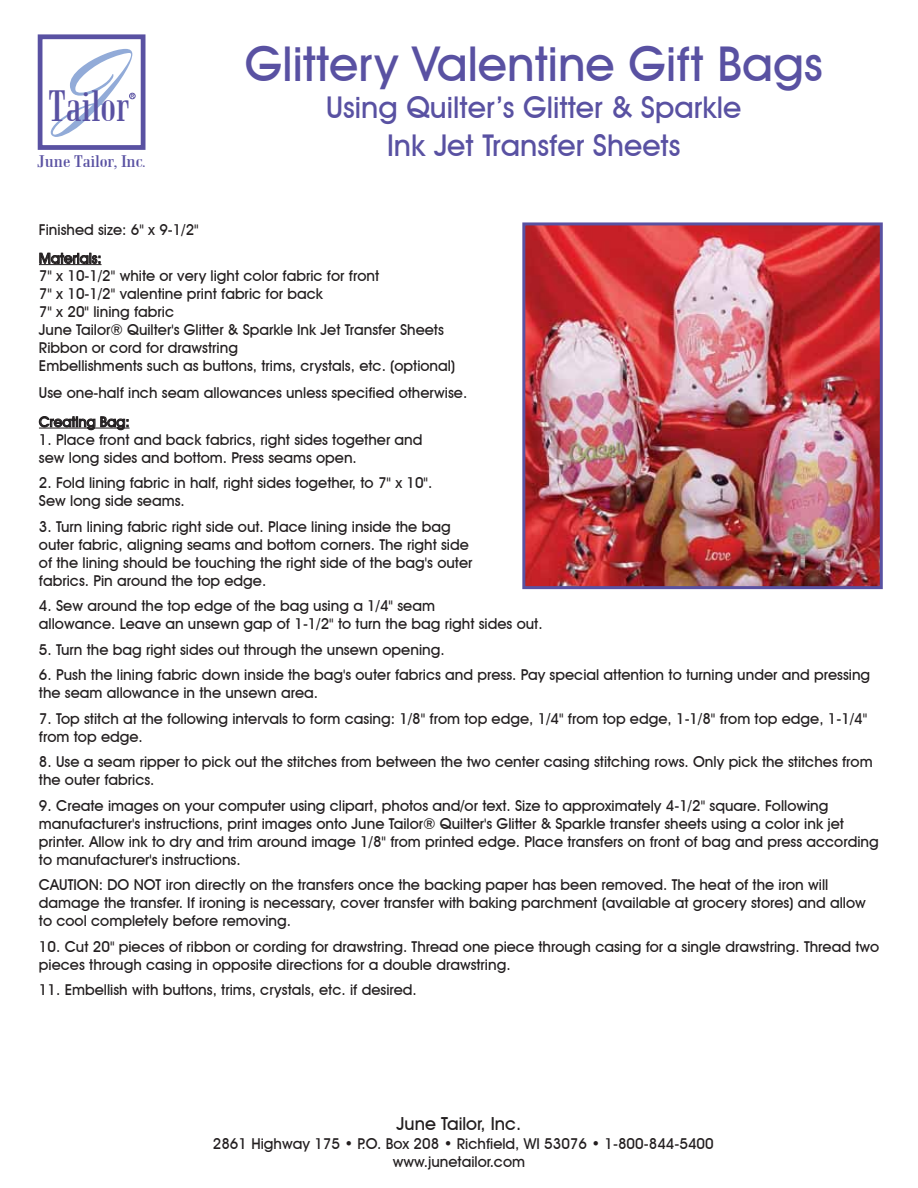
<style>
.page{position:relative;width:918px;height:1188px;background:#fff}
.page>*{position:absolute;margin:0;border:0;box-sizing:border-box;transform-origin:0 0}
.t1{font:500 48px "Avant Garde IT Cby BT";color:#5951a2}
.t2{font:42.75px "Strider";color:#5951a2}
.t3{font:500 30px/37.5px "Avant Garde IT Cby BT";color:#5951a2;text-align:center}
.t4{font:500 18px "Avant Garde IT Cby BT";color:#231f20}
.t5{font:16.35px "Strider";letter-spacing:-.005em;color:#5951a2;scale:1.33 1}
.t6{font:500 15px/18px "Avant Garde IT Cby BT";color:#231f20}
.t7{font:500 14.25px "Avant Garde IT Cby BT";color:#231f20}
.s1{font-size:17.25px}
</style>
<div class="page">
<div style="left:38px;top:34px;width:107px;height:116px;background:#fff;border:5px solid #5951a2"></div>
<svg style="left:51px;top:49px;width:84px;height:88px"></svg>
<img style="left:526px;top:226px;width:353px;height:359px">
<div style="left:522px;top:222px;width:361px;height:367px;border:3px solid #5951a2"></div>
<svg style="left:40px;top:253px;width:60px;height:11px"></svg>
<hr style="left:39px;top:264px;width:63px;height:1px;background:#231f20">
<svg style="left:39px;top:416px;width:89px;height:14px"></svg>
<hr style="left:39px;top:428px;width:91px;height:1px;background:#231f20">
<h2 class="t2" style="left:49px;top:80px;width:81px">Tailor</h2>
<p class="t5" style="left:37px;top:151px;width:83px">June Tailor, Inc<span class="s1">.</span></p>
<h1 class="t1" style="left:245px;top:34px;width:579px">Glittery Valentine Gift Bags</h1>
<h3 class="t3" style="left:326px;top:88px;width:416px">Using Quilter’s Glitter &amp; Sparkle<br>Ink Jet Transfer Sheets</h3>
<p class="t6" style="left:39px;top:220px;width:161px">Finished size: 6" x 9-1/2"</p>
<p class="t7" style="left:39px;top:250px;width:64px">Materials:</p>
<p class="t6" style="left:39px;top:267px;width:418px">7" x 10-1/2" white or very light color fabric for front<br>7" x 10-1/2" valentine print fabric for back<br>7" x 20" lining fabric<br>June Tailor® Quilter's Glitter &amp; Sparkle Ink Jet Transfer Sheets Ribbon or cord for drawstring<br>Embellishments such as buttons, trims, crystals, etc. (optional)</p>
<p class="t6" style="left:39px;top:384px;width:430px">Use one-half inch seam allowances unless specified otherwise.</p>
<p class="t7" style="left:39px;top:413px;width:92px">Creating Bag:</p>
<p class="t6" style="left:39px;top:430px;width:385px">1. Place front and back fabrics, right sides together and sew long sides and bottom. Press seams open.</p>
<p class="t6" style="left:39px;top:474px;width:395px">2. Fold lining fabric in half, right sides together, to 7" x 10".<br>Sew long side seams.</p>
<p class="t6" style="left:39px;top:517px;width:435px">3. Turn lining fabric right side out. Place lining inside the bag outer fabric, aligning seams and bottom corners. The right side of the lining should be touching the right side of the bag's outer fabrics. Pin around the top edge.</p>
<p class="t6" style="left:39px;top:597px;width:505px">4. Sew around the top edge of the bag using a 1/4" seam<br>allowance. Leave an unsewn gap of 1-1/2" to turn the bag right sides out.</p>
<p class="t6" style="left:39px;top:640px;width:407px">5. Turn the bag right sides out through the unsewn opening.</p>
<p class="t6" style="left:39px;top:666px;width:833px">6. Push the lining fabric down inside the bag's outer fabrics and press. Pay special attention to turning under and pressing the seam allowance in the unsewn area.</p>
<p class="t6" style="left:39px;top:709px;width:830px">7. Top stitch at the following intervals to form casing: 1/8" from top edge, 1/4" from top edge, 1-1/8" from top edge, 1-1/4" from top edge.</p>
<p class="t6" style="left:39px;top:753px;width:835px">8. Use a seam ripper to pick out the stitches from between the two center casing stitching rows. Only pick the stitches from the outer fabrics.</p>
<p class="t6" style="left:39px;top:796px;width:841px">9. Create images on your computer using clipart, photos and/or text. Size to approximately 4-1/2" square. Following manufacturer's instructions, print images onto June Tailor® Quilter's Glitter &amp; Sparkle transfer sheets using a color ink jet printer. Allow ink to dry and trim around image 1/8" from printed edge. Place transfers on front of bag and press according to manufacturer's instructions.</p>
<p class="t6" style="left:39px;top:876px;width:828px">CAUTION: DO NOT iron directly on the transfers once the backing paper has been removed. The heat of the iron will damage the transfer. If ironing is necessary, cover transfer with baking parchment (available at grocery stores) and allow to cool completely before removing.</p>
<p class="t6" style="left:39px;top:937px;width:842px">10. Cut 20" pieces of ribbon or cording for drawstring. Thread one piece through casing for a single drawstring. Thread two pieces through casing in opposite directions for a double drawstring.</p>
<p class="t6" style="left:39px;top:981px;width:379px">11. Embellish with buttons, trims, crystals, etc. if desired.</p>
<p class="t4" style="left:397px;top:1112px;width:126px">June Tailor, Inc.</p>
<p class="t6" style="left:213px;top:1135px;width:502px;text-align:center">2861 Highway 175 • P.O. Box 208 • Richfield, WI 53076 • 1-800-844-5400 www.junetailor.com</p>
</div>
